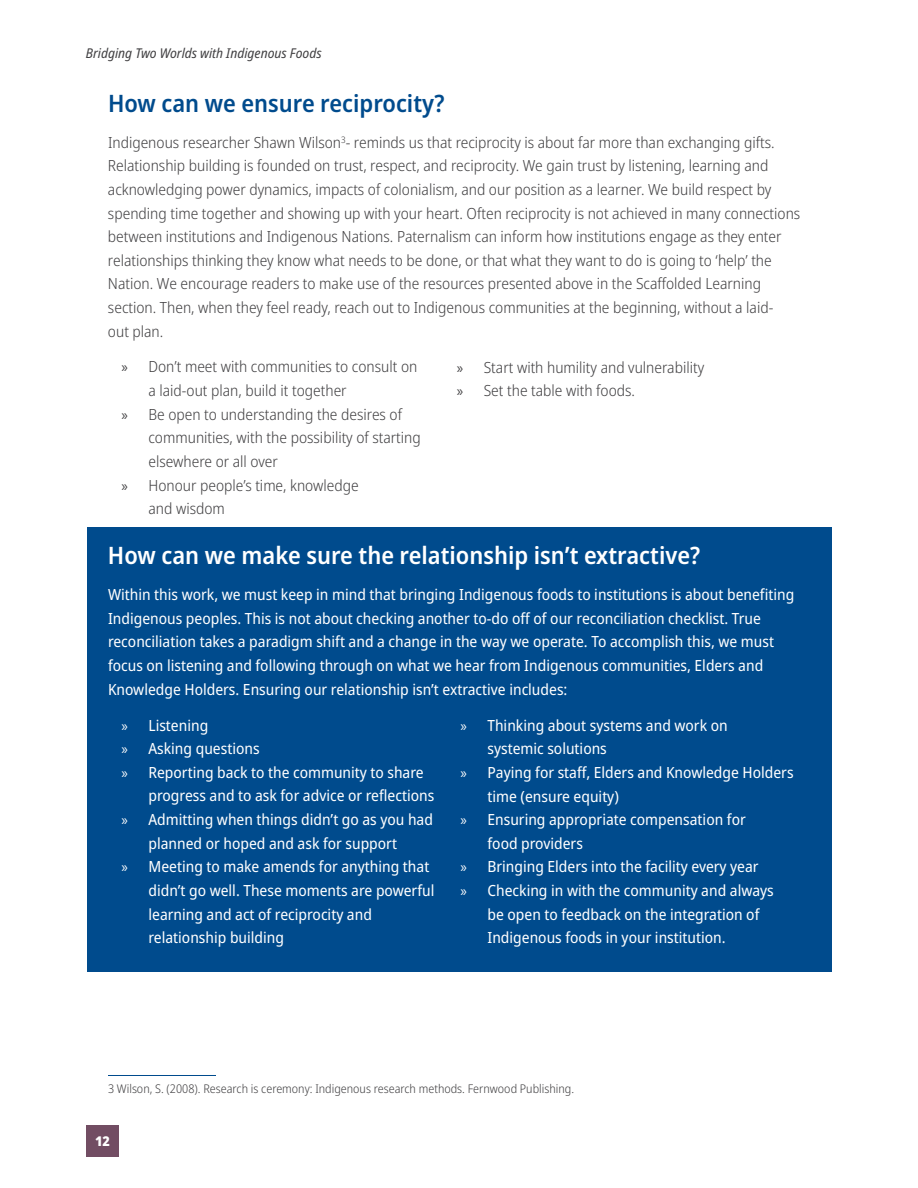
<style>
.page{position:relative;width:918px;height:1188px;background:#fff}
.page>*{position:absolute;margin:0;border:0;box-sizing:border-box;transform-origin:0 0}
.t1{font:600 semi-condensed 24px "Noto Sans";color:#fff}
.t2{font:600 semi-condensed 24px "Noto Sans";color:#004b8d}
.t3{font:semi-condensed 15.3px/23.7px "Noto Sans";color:#fff}
.t4{font:300 semi-condensed 15.3px/23.7px "Noto Sans";color:#414042}
.t5{font:italic semi-condensed 13.5px "Noto Sans";color:#414042}
.t6{font:900 semi-condensed 13.5px "Noto Sans";color:#fff}
.t7{font:300 semi-condensed 12px "Noto Sans";color:#414042}
.s1{font-family:"Myriad Pro";font-weight:400;font-stretch:normal}
.s2{font-family:"Myriad Pro";font-stretch:normal}
</style>
<div class="page">
<div style="left:87px;top:1125px;width:32px;height:31px;background:#724d63"></div>
<div style="left:87px;top:527px;width:745px;height:445px;background:#004b8d"></div>
<hr style="left:108px;top:1075px;width:108px;height:1px;background:#004b8d">
<p class="t5" style="left:86px;top:44px;width:237px">Bridging Two Worlds with Indigenous Foods</p>
<h1 class="t2" style="left:108px;top:86px;width:338px">How can we ensure reciprocity?</h1>
<p class="t4" style="left:108px;top:131px;width:694px">Indigenous researcher Shawn Wilson<sup>3</sup>- reminds us that reciprocity is about far more than exchanging gifts.<br>Relationship building is founded on trust, respect, and reciprocity. We gain trust by listening, learning and acknowledging power dynamics, impacts of colonialism, and our position as a learner. We build respect by spending time together and showing up with your heart. Often reciprocity is not achieved in many connections between institutions and Indigenous Nations. Paternalism can inform how institutions engage as they enter relationships thinking they know what needs to be done, or that what they want to do is going to ‘help’ the Nation. We encourage readers to make use of the resources presented above in the Scaffolded Learning section. Then, when they feel ready, reach out to Indigenous communities at the beginning, without a laid-<br>out plan.</p>
<p class="t4" style="left:121px;top:356px;width:297px"><span class="s1">»</span> Don’t meet with communities to consult on</p>
<p class="t4" style="left:148px;top:379px;width:200px">a laid-out plan, build it together</p>
<p class="t4" style="left:121px;top:403px;width:282px"><span class="s1">»</span> Be open to understanding the desires of</p>
<p class="t4" style="left:148px;top:426px;width:274px">communities, with the possibility of starting</p>
<p class="t4" style="left:148px;top:450px;width:131px">elsewhere or all over</p>
<p class="t4" style="left:121px;top:474px;width:239px"><span class="s1">»</span> Honour people’s time, knowledge</p>
<p class="t4" style="left:148px;top:497px;width:78px">and wisdom</p>
<p class="t4" style="left:457px;top:356px;width:249px"><span class="s1">»</span> Start with humility and vulnerability <span class="s1">»</span> Set the table with foods.</p>
<h1 class="t1" style="left:108px;top:539px;width:594px">How can we make sure the relationship isn’t extractive?</h1>
<p class="t3" style="left:108px;top:583px;width:688px">Within this work, we must keep in mind that bringing Indigenous foods to institutions is about benefiting Indigenous peoples. This is not about checking another to-do off of our reconciliation checklist. True reconciliation takes a paradigm shift and a change in the way we operate. To accomplish this, we must focus on listening and following through on what we hear from Indigenous communities, Elders and Knowledge Holders. Ensuring our relationship isn’t extractive includes:</p>
<p class="t3" style="left:121px;top:714px;width:88px"><span class="s2">»</span> Listening</p>
<p class="t3" style="left:121px;top:737px;width:140px"><span class="s2">»</span> Asking questions</p>
<p class="t3" style="left:121px;top:761px;width:304px"><span class="s2">»</span> Reporting back to the community to share</p>
<p class="t3" style="left:148px;top:784px;width:287px">progress and to ask for advice or reflections</p>
<p class="t3" style="left:121px;top:808px;width:313px"><span class="s2">»</span> Admitting when things didn’t go as you had</p>
<p class="t3" style="left:148px;top:832px;width:250px">planned or hoped and ask for support</p>
<p class="t3" style="left:121px;top:855px;width:309px"><span class="s2">»</span> Meeting to make amends for anything that</p>
<p class="t3" style="left:148px;top:879px;width:287px">didn’t go well. These moments are powerful</p>
<p class="t3" style="left:148px;top:903px;width:225px">learning and act of reciprocity and</p>
<p class="t3" style="left:148px;top:926px;width:137px">relationship building</p>
<p class="t3" style="left:461px;top:714px;width:269px"><span class="s2">»</span> Thinking about systems and work on</p>
<p class="t3" style="left:488px;top:737px;width:121px">systemic solutions</p>
<p class="t3" style="left:461px;top:761px;width:335px"><span class="s2">»</span> Paying for staff, Elders and Knowledge Holders</p>
<p class="t3" style="left:488px;top:785px;width:133px">time (ensure equity)</p>
<p class="t3" style="left:461px;top:808px;width:287px"><span class="s2">»</span> Ensuring appropriate compensation for</p>
<p class="t3" style="left:488px;top:832px;width:97px">food providers</p>
<p class="t3" style="left:461px;top:855px;width:300px"><span class="s2">»</span> Bringing Elders into the facility every year</p>
<p class="t3" style="left:461px;top:879px;width:315px"><span class="s2">»</span> Checking in with the community and always</p>
<p class="t3" style="left:488px;top:903px;width:273px">be open to feedback on the integration of</p>
<p class="t3" style="left:488px;top:926px;width:240px">Indigenous foods in your institution.</p>
<p class="t7" style="left:108px;top:1081px;width:468px">3 Wilson, S. (2008). Research is ceremony: Indigenous research methods. Fernwood Publishing.</p>
<p class="t6" style="left:95px;top:1131px;width:16px">12</p>
</div>
